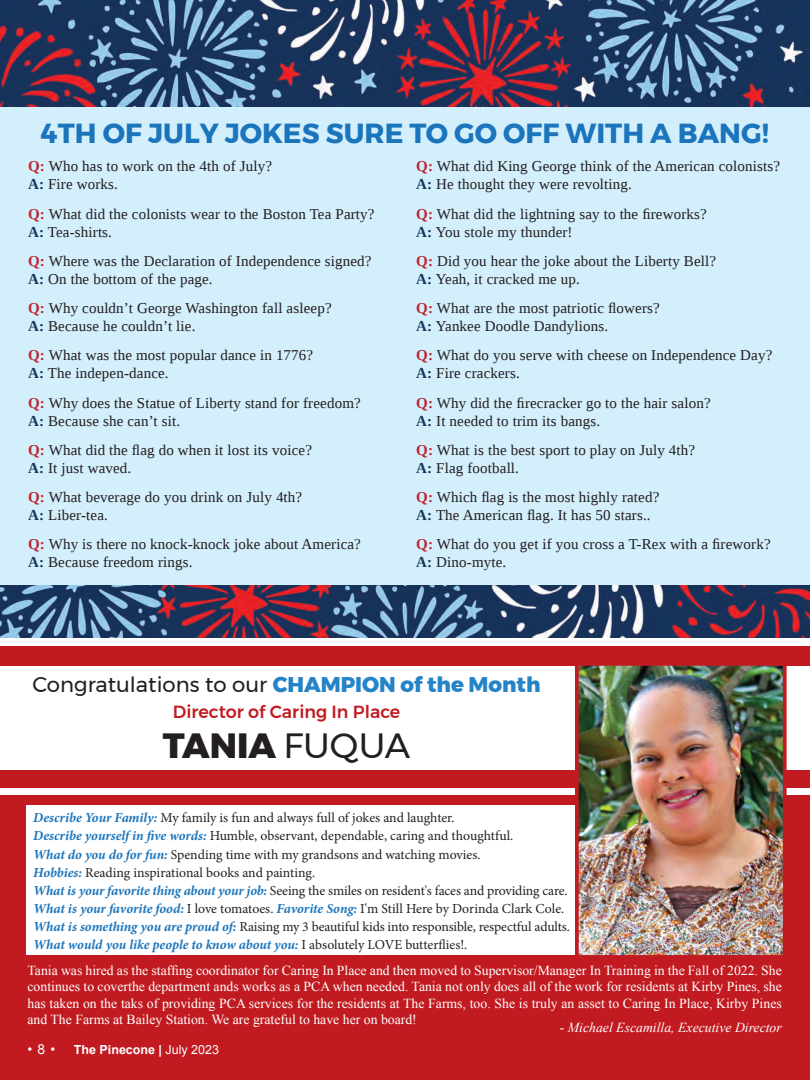
<style>
.page{position:relative;width:810px;height:1080px;background:#fff}
.page>*{position:absolute;margin:0;border:0;box-sizing:border-box;transform-origin:0 0}
.t1{font:800 35px "Montserrat";color:#231f20}
.t2{font:700 27.5px "Montserrat";color:#1b75bc}
.t3{font:21.25px "Montserrat";color:#231f20}
.t4{font:500 17.5px "Montserrat";color:#c11b21}
.t5{font:15px "Liberation Serif";letter-spacing:.01em;color:#231f20}
.t6{font:13.75px "Minion Pro";letter-spacing:-.005em;color:#231f20}
.t7{font:13.75px/16.5px "Times New Roman";color:#fff;text-align:justify}
.t8{font:italic 700 13.75px "Minion Pro";letter-spacing:-.005em;color:#1b75bc}
.t9{font:italic 13.75px "Times New Roman";color:#fff}
.t10{font:13.75px "Arial";color:#fff}
.t11{font:700 12.5px "Arial";color:#fff}
.s1{font-weight:700;color:#bc2531}
.s2{font-weight:700;color:#16345b}
.s3{font-weight:800;color:#2484c6}
.s4{font-weight:400}
.s5{font-weight:700;font-style:italic;color:#1b75bc}
.s6{font-weight:400;font-style:normal;color:#231f20}
.s7{font-style:italic}
</style>
<div class="page">
<div style="left:0;top:795px;width:810px;height:285px;background:#c11b21"></div>
<div style="left:0;top:647px;width:810px;height:141px;background:#c11b21"></div>
<div style="left:0;top:666px;width:810px;height:104px;background:#fff"></div>
<div style="left:26px;top:805px;width:756px;height:150px;background:#fff"></div>
<img style="left:580px;top:667px;width:202px;height:287px">
<div style="left:575px;top:662px;width:212px;height:297px;border:4px solid #c11b21"></div>
<div style="left:0;top:0;width:810px;height:637px;background:#d4effc"></div>
<img style="left:0;top:0;width:810px;height:106px">
<img style="left:0;top:585px;width:810px;height:53px">
<p class="t2" style="left:41px;top:111px;width:729px">4TH OF JULY JOKES SURE TO GO OFF WITH A BANG!</p>
<p class="t5" style="left:28px;top:157px;width:246px"><span class="s1">Q:</span> Who has to work on the 4th of July?</p>
<p class="t5" style="left:28px;top:175px;width:91px"><span class="s2">A:</span> Fire works.</p>
<p class="t5" style="left:28px;top:204px;width:348px"><span class="s1">Q:</span> What did the colonists wear to the Boston Tea Party?</p>
<p class="t5" style="left:28px;top:222px;width:85px"><span class="s2">A:</span> Tea-shirts.</p>
<p class="t5" style="left:28px;top:251px;width:345px"><span class="s1">Q:</span> Where was the Declaration of Independence signed?</p>
<p class="t5" style="left:28px;top:269px;width:186px"><span class="s2">A:</span> On the bottom of the page.</p>
<p class="t5" style="left:28px;top:298px;width:305px"><span class="s1">Q:</span> Why couldn’t George Washington fall asleep?</p>
<p class="t5" style="left:28px;top:316px;width:169px"><span class="s2">A:</span> Because he couldn’t lie.</p>
<p class="t5" style="left:28px;top:346px;width:287px"><span class="s1">Q:</span> What was the most popular dance in 1776?</p>
<p class="t5" style="left:28px;top:364px;width:142px"><span class="s2">A:</span> The indepen-dance.</p>
<p class="t5" style="left:28px;top:393px;width:334px"><span class="s1">Q:</span> Why does the Statue of Liberty stand for freedom?</p>
<p class="t5" style="left:28px;top:411px;width:154px"><span class="s2">A:</span> Because she can’t sit.</p>
<p class="t5" style="left:28px;top:440px;width:285px"><span class="s1">Q:</span> What did the flag do when it lost its voice?</p>
<p class="t5" style="left:28px;top:458px;width:105px"><span class="s2">A:</span> It just waved.</p>
<p class="t5" style="left:28px;top:487px;width:276px"><span class="s1">Q:</span> What beverage do you drink on July 4th?</p>
<p class="t5" style="left:28px;top:505px;width:81px"><span class="s2">A:</span> Liber-tea.</p>
<p class="t5" style="left:28px;top:535px;width:334px"><span class="s1">Q:</span> Why is there no knock-knock joke about America?</p>
<p class="t5" style="left:28px;top:553px;width:166px"><span class="s2">A:</span> Because freedom rings.</p>
<p class="t5" style="left:416px;top:157px;width:365px"><span class="s1">Q:</span> What did King George think of the American colonists?</p>
<p class="t5" style="left:416px;top:175px;width:217px"><span class="s2">A:</span> He thought they were revolting.</p>
<p class="t5" style="left:416px;top:204px;width:292px"><span class="s1">Q:</span> What did the lightning say to the fireworks?</p>
<p class="t5" style="left:416px;top:222px;width:158px"><span class="s2">A:</span> You stole my thunder!</p>
<p class="t5" style="left:416px;top:251px;width:301px"><span class="s1">Q:</span> Did you hear the joke about the Liberty Bell?</p>
<p class="t5" style="left:416px;top:269px;width:165px"><span class="s2">A:</span> Yeah, it cracked me up.</p>
<p class="t5" style="left:416px;top:298px;width:245px"><span class="s1">Q:</span> What are the most patriotic flowers?</p>
<p class="t5" style="left:416px;top:316px;width:193px"><span class="s2">A:</span> Yankee Doodle Dandylions.</p>
<p class="t5" style="left:416px;top:346px;width:358px"><span class="s1">Q:</span> What do you serve with cheese on Independence Day?</p>
<p class="t5" style="left:416px;top:364px;width:105px"><span class="s2">A:</span> Fire crackers.</p>
<p class="t5" style="left:416px;top:393px;width:296px"><span class="s1">Q:</span> Why did the firecracker go to the hair salon?</p>
<p class="t5" style="left:416px;top:411px;width:186px"><span class="s2">A:</span> It needed to trim its bangs.</p>
<p class="t5" style="left:416px;top:440px;width:280px"><span class="s1">Q:</span> What is the best sport to play on July 4th?</p>
<p class="t5" style="left:416px;top:458px;width:104px"><span class="s2">A:</span> Flag football.</p>
<p class="t5" style="left:416px;top:487px;width:245px"><span class="s1">Q:</span> Which flag is the most highly rated?</p>
<p class="t5" style="left:416px;top:505px;width:236px"><span class="s2">A:</span> The American flag. It has 50 stars..</p>
<p class="t5" style="left:416px;top:535px;width:356px"><span class="s1">Q:</span> What do you get if you cross a T-Rex with a firework?</p>
<p class="t5" style="left:416px;top:553px;width:92px"><span class="s2">A:</span> Dino-myte.</p>
<p class="t3" style="left:32px;top:668px;width:510px">Congratulations to our <span class="s3">CHAMPION of the Month</span></p>
<p class="t1" style="left:163px;top:717px;width:249px">TANIA <span class="s4">FUQUA</span></p>
<p class="t4" style="left:173px;top:698px;width:229px">Director of Caring In Place</p>
<p class="t6" style="left:33px;top:809px;width:423px"><span class="s5">Describe Your Family:</span> My family is fun and always full of jokes and laughter.</p>
<p class="t6" style="left:33px;top:827px;width:482px"><span class="s5">Describe yourself in five words:</span> Humble, observant, dependable, caring and thoughtful.</p>
<p class="t6" style="left:33px;top:845px;width:449px"><span class="s5">What do you do for fun:</span> Spending time with my grandsons and watching movies.</p>
<p class="t6" style="left:33px;top:863px;width:283px"><span class="s5">Hobbies:</span> Reading inspirational books and painting.</p>
<p class="t6" style="left:33px;top:881px;width:536px"><span class="s5">What is your favorite thing about your job:</span> Seeing the smiles on resident's faces and providing care.</p>
<p class="t6" style="left:33px;top:899px;width:533px"><span class="s5">What is your favorite food:</span> I love tomatoes. <span class="s5">Favorite Song:</span> I'm Still Here by Dorinda Clark Cole.</p>
<p class="t6" style="left:33px;top:917px;width:538px"><span class="s5">What is something you are proud of:</span> Raising my 3 beautiful kids into responsible, respectful adults.</p>
<p class="t8" style="left:33px;top:935px;width:436px">What would you like people to know about you: <span class="s6">I absolutely LOVE butterflies!.</span></p>
<p class="t7" style="left:28px;top:961px;width:756px">Tania was hired as the staffing coordinator for Caring In Place and then moved to Supervisor/Manager In Training in the Fall of 2022. She continues to coverthe department ands works as a PCA when needed. Tania not only does all of the work for residents at Kirby Pines, she has taken on the taks of providing PCA services for the residents at The Farms, too. She is truly an asset to Caring In Place, Kirby Pines and The Farms at Bailey Station. We are grateful to have her on board!</p>
<p class="t9" style="left:560px;top:1017px;width:224px">- Michael Escamilla, Executive Director</p>
<p class="t10" style="left:28px;top:1040px;width:29px">• 8 •</p>
<p class="t11" style="left:74px;top:1041px;width:147px">The Pinecone <span class="s7">|</span> <span class="s4">July 2023</span></p>
</div>
